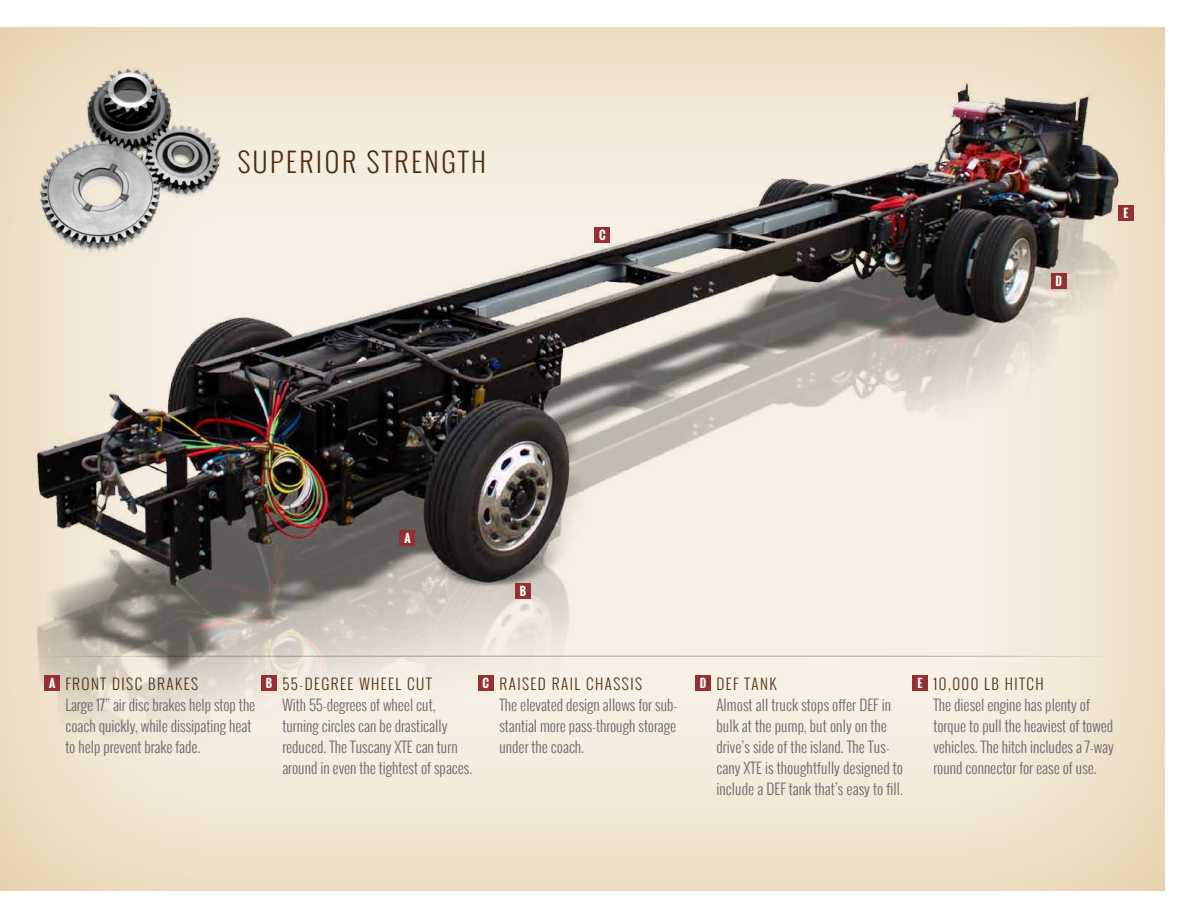
<style>
.page{position:relative;width:1188px;height:918px;background:#fff}
.page>*{position:absolute;margin:0;border:0;box-sizing:border-box;transform-origin:0 0}
.t1{font:300 27px "Oswald";letter-spacing:.1em;color:#4e3113}
.t2{font:300 15px/21px "Oswald";letter-spacing:.005em;color:#6b686d}
.t3{font:300 15px "Oswald";letter-spacing:.1em;color:#4e3113}
.t4{font:700 11.55px "Oswald";color:#fff}
</style>
<div class="page">
<div style="left:0;top:24px;width:1166px;height:867px;background:#fff;opacity:.75"></div>
<img style="left:0;top:45px;width:1165px;height:805px">
<img style="left:34px;top:59px;width:193px;height:214px">
<div style="left:44px;top:675px;width:16px;height:16px;background:#942f34"></div>
<div style="left:400px;top:530px;width:15px;height:16px;background:#942f34"></div>
<div style="left:261px;top:675px;width:16px;height:16px;background:#942f34"></div>
<div style="left:515px;top:583px;width:16px;height:16px;background:#942f34"></div>
<div style="left:478px;top:675px;width:16px;height:16px;background:#942f34"></div>
<div style="left:594px;top:227px;width:16px;height:16px;background:#942f34"></div>
<div style="left:695px;top:675px;width:16px;height:16px;background:#942f34"></div>
<div style="left:1051px;top:273px;width:15px;height:16px;background:#942f34"></div>
<div style="left:912px;top:675px;width:16px;height:16px;background:#942f34"></div>
<div style="left:1118px;top:205px;width:16px;height:16px;background:#942f34"></div>
<svg style="left:39px;top:656px;width:1075px;height:1px"></svg>
<h1 class="t1" style="left:237px;top:142px;width:250px">Superior Strength</h1>
<p class="t4" style="left:599px;top:227px;width:8px">C</p>
<p class="t4" style="left:1055px;top:273px;width:8px">D</p>
<p class="t4" style="left:1124px;top:205px;width:6px">E</p>
<p class="t4" style="left:404px;top:530px;width:8px">A</p>
<p class="t4" style="left:520px;top:583px;width:8px">B</p>
<p class="t4" style="left:49px;top:675px;width:8px">A</p>
<p class="t3" style="left:65px;top:673px;width:134px">front disc brakes</p>
<p class="t2" style="left:65px;top:694px;width:192px">Large 17” air disc brakes help stop the coach quickly, while dissipating heat to help prevent brake fade.</p>
<p class="t4" style="left:266px;top:675px;width:8px">B</p>
<p class="t3" style="left:282px;top:673px;width:151px">55-degree Wheel CUT</p>
<p class="t2" style="left:282px;top:694px;width:191px">With 55-degrees of wheel cut, turning circles can be drastically reduced. The Tuscany XTE can turn around in even the tightest of spaces.</p>
<p class="t4" style="left:483px;top:675px;width:8px">C</p>
<p class="t3" style="left:499px;top:673px;width:9px">RAISED</p>
<p class="t3" style="left:552px;top:673px;width:44px">RAI L CHASSIS</p>
<p class="t2" style="left:499px;top:694px;width:180px;text-align:justify">The elevated design allows for sub&shy;stantial more pass-through storage under the coach.</p>
<p class="t4" style="left:700px;top:675px;width:8px">D</p>
<p class="t3" style="left:716px;top:673px;width:9px">DEF</p>
<p class="t3" style="left:745px;top:673px;width:10px">TANK</p>
<p class="t2" style="left:716px;top:694px;width:188px">Almost all truck stops offer DEF in bulk at the pump, but only on the drive’s side of the island. The Tus&shy;cany XTE is thoughtfully designed to include a DEF tank that’s easy to fill.</p>
<p class="t4" style="left:917px;top:675px;width:6px">E</p>
<p class="t3" style="left:933px;top:673px;width:80px">10,000 LB HITCH</p>
<p class="t2" style="left:933px;top:694px;width:182px">The diesel engine has plenty of torque to pull the heaviest of towed vehicles. The hitch includes a 7-way round connector for ease of use.</p>
</div>
